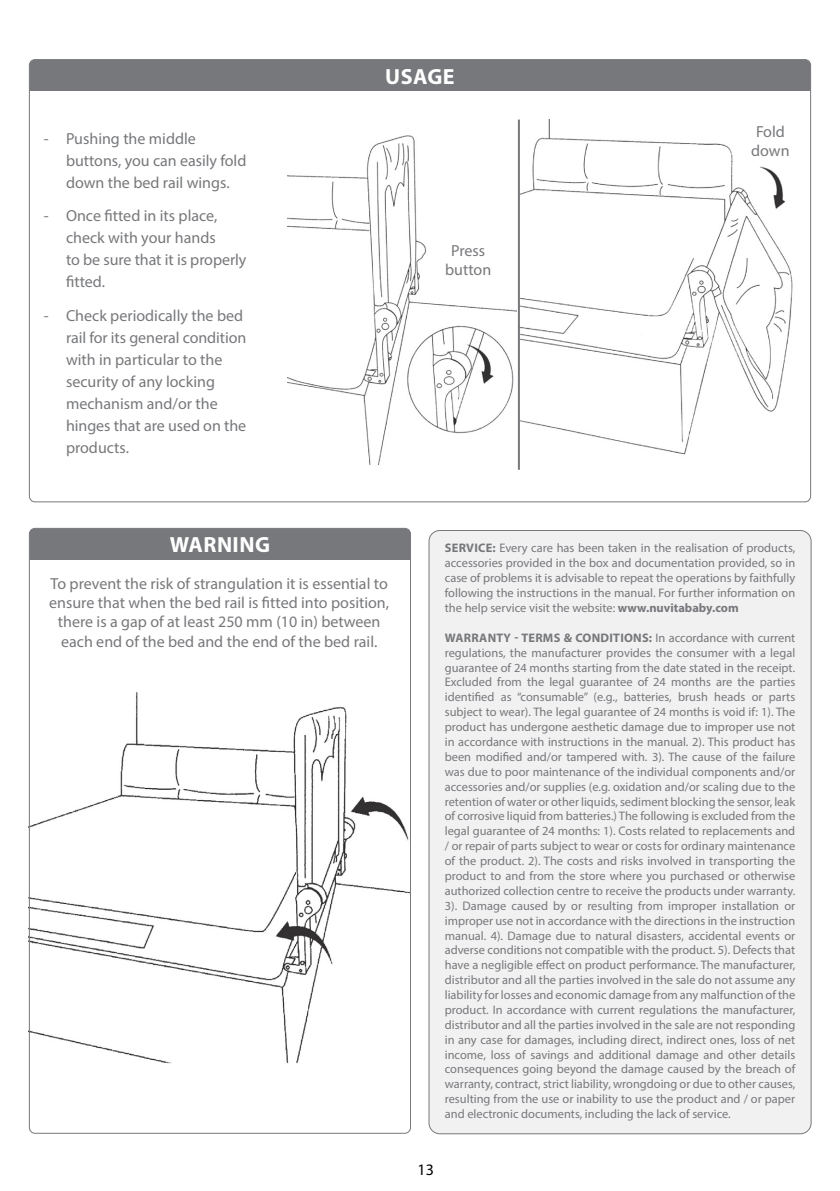
<style>
.page{position:relative;width:840px;height:1191px;background:#fff}
.page>*{position:absolute;margin:0;border:0;box-sizing:border-box;transform-origin:0 0}
.t1{font:700 22px "Myriad Pro";letter-spacing:.02em;color:#fff}
.t2{font:16px/22px "Myriad Pro";color:#77787b}
.t3{font:16px "Myriad Pro";color:#000}
.t4{font:12.4px/14.8px "Myriad Pro";color:#77787b;text-align:justify}
.s1{font-weight:700}
</style>
<div class="page">
<img style="left:28px;top:687px;width:381px;height:395px">
<div style="left:29px;top:60px;width:781px;height:31px;background:#77787b"></div>
<div style="left:29px;top:528px;width:381px;height:31px;background:#77787b"></div>
<img style="left:287px;top:135px;width:229px;height:329px">
<img style="left:518px;top:119px;width:275px;height:346px">
<hr style="left:517px;top:120px;width:2px;height:350px;background:#77787b">
<div style="left:429px;top:530px;width:381px;height:603px;background:#f1f1f2;border-radius:11px"></div>
<p class="t2" style="left:66px;top:127px;width:182px;text-indent:-22px">- Pushing the middle buttons, you can easily fold down the bed rail wings.</p>
<p class="t2" style="left:66px;top:205px;width:182px;text-indent:-22px">- Once fitted in its place, check with your hands<br>to be sure that it is properly fitted.</p>
<p class="t2" style="left:66px;top:304px;width:182px;text-indent:-22px">- Check periodically the bed rail for its general condition with in particular to the security of any locking mechanism and/or the hinges that are used on the products.</p>
<h1 class="t1" style="left:385px;top:62px;width:71px">USAGE</h1>
<p class="t2" style="left:445px;top:241px;width:48px;line-height:19.2px;text-align:center">Press button</p>
<p class="t2" style="left:750px;top:122px;width:40px;line-height:19.2px">Fold down</p>
<h1 class="t1" style="left:170px;top:530px;width:102px">WARNING</h1>
<p class="t2" style="left:49px;top:574px;width:341px;line-height:19.2px;text-align:center">To prevent the risk of strangulation it is essential to ensure that when the bed rail is fitted into position, there is a gap of at least 250 mm (10 in) between each end of the bed and the end of the bed rail.</p>
<p class="t4" style="left:444px;top:541px;width:352px"><span class="s1">SERVICE:</span> Every care has been taken in the realisation of products, accessories provided in the box and documentation provided, so in case of problems it is advisable to repeat the operations by faithfully following the instructions in the manual. For further information on the help service visit the website: <span class="s1">www.nuvitababy.com</span></p>
<p class="t4" style="left:444px;top:630px;width:352px"><span class="s1">WARRANTY - TERMS &amp; CONDITIONS:</span> In accordance with current regulations, the manufacturer provides the consumer with a legal guarantee of 24 months starting from the date stated in the receipt.<br>Excluded from the legal guarantee of 24 months are the parties identified as “consumable” (e.g., batteries, brush heads or parts subject to wear). The legal guarantee of 24 months is void if: 1). The product has undergone aesthetic damage due to improper use not in accordance with instructions in the manual. 2). This product has been modified and/or tampered with. 3). The cause of the failure was due to poor maintenance of the individual components and/or accessories and/or supplies (e.g. oxidation and/or scaling due to the retention of water or other liquids, sediment blocking the sensor, leak of corrosive liquid from batteries.) The following is excluded from the legal guarantee of 24 months: 1). Costs related to replacements and / or repair of parts subject to wear or costs for ordinary maintenance of the product. 2). The costs and risks involved in transporting the product to and from the store where you purchased or otherwise authorized collection centre to receive the products under warranty.<br>3). Damage caused by or resulting from improper installation or improper use not in accordance with the directions in the instruction manual. 4). Damage due to natural disasters, accidental events or adverse conditions not compatible with the product. 5). Defects that have a negligible effect on product performance. The manufacturer, distributor and all the parties involved in the sale do not assume any liability for losses and economic damage from any malfunction of the product. In accordance with current regulations the manufacturer, distributor and all the parties involved in the sale are not responding in any case for damages, including direct, indirect ones, loss of net income, loss of savings and additional damage and other details consequences going beyond the damage caused by the breach of warranty, contract, strict liability, wrongdoing or due to other causes, resulting from the use or inability to use the product and / or paper and electronic documents, including the lack of service.</p>
<p class="t3" style="left:417px;top:1159px;width:18px">13</p>
</div>
